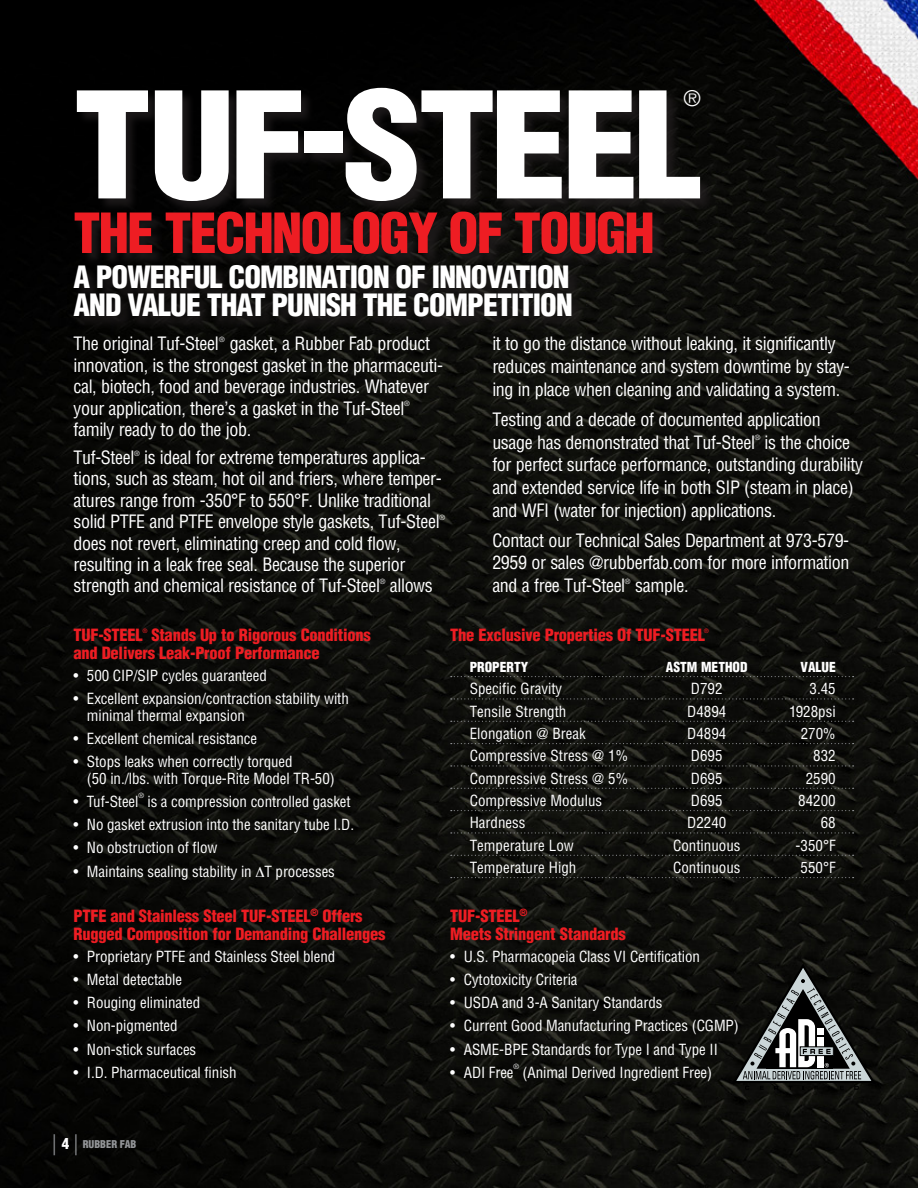
<style>
.page{position:relative;width:918px;height:1188px;background:#fff}
.page>*{position:absolute;margin:0;border:0;box-sizing:border-box;transform-origin:0 0}
.t1{font:900 condensed 144px "Helvetica LT Std";letter-spacing:-.03em;color:#fff;scale:1.08 1}
.t2{font:900 condensed 54px "Helvetica LT Std";letter-spacing:-.03em;color:#ee1d23}
.t3{font:900 condensed 30px/28.5px "Helvetica LT Std";letter-spacing:-.03em;color:#fff;text-align:right}
.t4{font:condensed 21px "Helvetica LT Std";color:#fff}
.t5{font:condensed 18px/21.3px "Helvetica LT Std";letter-spacing:-.02em;color:#fff}
.t6{font:900 condensed 16.5px/18px "Helvetica LT Std";letter-spacing:-.015em;color:#ee1d23}
.t7{font:condensed 15px/16.5px "Helvetica LT Std";letter-spacing:-.005em;color:#fff}
.t8{font:900 condensed 13.5px "Helvetica LT Std";color:#fff}
.t9{font:900 condensed 10.5px "Helvetica LT Std";color:#939598}
.t10{font:condensed 7.05px "Helvetica LT Std";color:#fff}
.t11{font:6.15px "Helvetica LT Std";color:#ee1d23}
.s1{font-weight:400;font-size:21px}
.s2{font-size:15px;color:#fff}
</style>
<div class="page">
<img style="left:0;top:0;width:918px;height:1188px">
<svg style="left:451px;top:676px;width:403px;height:1px"></svg>
<svg style="left:451px;top:698px;width:403px;height:2px"></svg>
<svg style="left:451px;top:721px;width:403px;height:1px"></svg>
<svg style="left:451px;top:743px;width:403px;height:1px"></svg>
<svg style="left:451px;top:765px;width:403px;height:2px"></svg>
<svg style="left:451px;top:788px;width:403px;height:1px"></svg>
<svg style="left:451px;top:810px;width:403px;height:1px"></svg>
<svg style="left:451px;top:832px;width:403px;height:2px"></svg>
<svg style="left:451px;top:855px;width:403px;height:1px"></svg>
<svg style="left:451px;top:877px;width:403px;height:1px"></svg>
<div style="left:74px;top:88px;width:640px;height:243px;background:#231f20;opacity:.75"></div>
<svg style="left:731px;top:963px;width:146px;height:127px;background:#3f4240"></svg>
<svg style="left:256px;top:866px;width:8px;height:11px"></svg>
<h1 class="t1" style="left:73px;top:54px;width:584px">Tuf-steel</h1>
<h2 class="t2" style="left:73px;top:199px;width:583px">The technology of tough</h2>
<h3 class="t3" style="left:73px;top:262px;width:238px">A powerful combinati</h3>
<h3 class="t3" style="left:357px;top:262px;width:143px">on of innovati</h3>
<p class="t4" style="left:684px;top:85px;width:18px">®</p>
<h3 class="t3" style="left:73px;top:262px;width:498px">on<br>and value that punish the competition</h3>
<p class="t5" style="left:73px;top:333px;width:371px">The original Tuf-Steel<sup>®</sup> gasket, a Rubber Fab product innovation, is the strongest gasket in the pharmaceuti&shy;cal, biotech, food and beverage industries. Whatever your application, there’s a gasket in the Tuf-Steel</p>
<p class="t10" style="left:404px;top:399px;width:7px">®</p>
<p class="t5" style="left:73px;top:415px;width:179px;line-height:28px">family ready to do the job.<br>Tuf-Steel</p>
<p class="t10" style="left:134px;top:449px;width:7px">®</p>
<p class="t5" style="left:73px;top:447px;width:370px;text-indent:71px">is ideal for extreme temperatures applica&shy;tions, such as steam, hot oil and friers, where temper&shy;atures range from -350°F to 550°F. Unlike traditional solid PTFE and PTFE envelope style gaskets, Tuf-Steel</p>
<p class="t10" style="left:439px;top:513px;width:7px">®</p>
<p class="t5" style="left:73px;top:532px;width:333px">does not revert, eliminating creep and cold flow, resulting in a leak free seal. Because the superior strength and chemical resistance of Tuf-Steel</p>
<p class="t10" style="left:380px;top:577px;width:7px">®</p>
<p class="t5" style="left:390px;top:575px;width:45px">allows</p>
<p class="t5" style="left:492px;top:332px;width:359px;line-height:22.6px">it to go the distance without leaking, it significantly reduces maintenance and system downtime by stay&shy;ing in place when cleaning and validating a system.</p>
<p class="t5" style="left:492px;top:408px;width:330px;line-height:22.6px">Testing and a decade of documented application usage has demonstrated that Tuf-Steel</p>
<p class="t10" style="left:755px;top:433px;width:7px">®</p>
<p class="t5" style="left:492px;top:431px;width:372px;line-height:22.6px;text-indent:272px">is the choice for perfect surface performance, outstanding durability and extended service life in both SIP (steam in place) and WFI (water for injection) applications.</p>
<p class="t5" style="left:492px;top:529px;width:359px;line-height:22.6px;text-align:justify">Contact our Technical Sales Department at 973-579- 2959 or sales @rubberfab.com for more information and a free Tuf-Steel</p>
<p class="t10" style="left:625px;top:577px;width:7px">®</p>
<p class="t5" style="left:635px;top:575px;width:55px">sample.</p>
<p class="t6" style="left:73px;top:626px;width:299px;text-indent:78px">Stands Up to Rigorous Conditions and Delivers Leak-Proof Performance</p>
<p class="t7" style="left:73px;top:667px;width:195px">• 500 CIP/SIP cycles guaranteed</p>
<p class="t7" style="left:87px;top:690px;width:263px;text-indent:-14px">• Excellent expansion/contraction stability with minimal thermal expansion</p>
<p class="t7" style="left:73px;top:730px;width:185px">• Excellent chemical resistance</p>
<p class="t7" style="left:87px;top:753px;width:249px;text-indent:-14px">• Stops leaks when correctly torqued<br>(50 in./lbs. with Torque-Rite Model TR-50)</p>
<p class="t7" style="left:73px;top:793px;width:67px">• Tuf-Steel</p>
<p class="t10" style="left:138px;top:791px;width:7px">®</p>
<p class="t7" style="left:147px;top:793px;width:205px">is a compression controlled gasket</p>
<p class="t7" style="left:73px;top:816px;width:282px">• No gasket extrusion into the sanitary tube I.D.</p>
<p class="t7" style="left:73px;top:840px;width:146px">• No obstruction of flow</p>
<p class="t7" style="left:73px;top:863px;width:263px">• Maintains sealing stability in T processes</p>
<p class="t6" style="left:73px;top:907px;width:314px">PTFE and Stainless Steel Tuf-Steel<sup>®</sup> Offers<br>Rugged Composition for Demanding Challenges</p>
<p class="t7" style="left:73px;top:948px;width:263px">• Proprietary PTFE and Stainless Steel blend</p>
<p class="t7" style="left:73px;top:971px;width:110px">• Metal detectable</p>
<p class="t7" style="left:73px;top:994px;width:128px">• Rouging eliminated</p>
<p class="t7" style="left:73px;top:1018px;width:106px">• Non-pigmented</p>
<p class="t7" style="left:73px;top:1041px;width:124px">• Non-stick surfaces</p>
<p class="t7" style="left:73px;top:1064px;width:165px">• I.D. Pharmaceutical finish</p>
<p class="t6" style="left:73px;top:626px;width:71px">Tuf-Steel</p>
<p class="t11" style="left:143px;top:627px;width:6px">®</p>
<p class="t9" style="left:52px;top:1137px;width:38px"><span class="s1">|</span><span class="s2">4</span><span class="s1">|</span>RUBBER</p>
<p class="t9" style="left:120px;top:1137px;width:17px">FAB</p>
<p class="t6" style="left:450px;top:626px;width:256px">The Exclusive Properties Of TUf-Steel</p>
<p class="t11" style="left:704px;top:627px;width:6px">®</p>
<p class="t8" style="left:450px;top:659px;width:80px">Property</p>
<p class="t8" style="left:666px;top:659px;width:83px">ASTM Method</p>
<p class="t8" style="left:801px;top:659px;width:37px">Value</p>
<p class="t7" style="left:470px;top:681px;width:94px">Specific Gravity</p>
<p class="t7" style="left:691px;top:681px;width:33px">D792</p>
<p class="t7" style="left:810px;top:681px;width:28px">3.45</p>
<p class="t7" style="left:470px;top:703px;width:98px">Tensile Strength</p>
<p class="t7" style="left:687px;top:703px;width:41px">D4894</p>
<p class="t7" style="left:789px;top:703px;width:48px">1928psi</p>
<p class="t7" style="left:470px;top:725px;width:118px">Elongation @ Break</p>
<p class="t7" style="left:687px;top:725px;width:41px">D4894</p>
<p class="t7" style="left:801px;top:725px;width:36px">270%</p>
<p class="t7" style="left:470px;top:748px;width:160px">Compressive Stress @ 1%</p>
<p class="t7" style="left:691px;top:748px;width:33px">D695</p>
<p class="t7" style="left:813px;top:748px;width:24px">832</p>
<p class="t7" style="left:470px;top:770px;width:160px">Compressive Stress @ 5%</p>
<p class="t7" style="left:691px;top:770px;width:33px">D695</p>
<p class="t7" style="left:806px;top:770px;width:31px">2590</p>
<p class="t7" style="left:470px;top:792px;width:134px">Compressive Modulus</p>
<p class="t7" style="left:691px;top:792px;width:33px">D695</p>
<p class="t7" style="left:798px;top:792px;width:39px">84200</p>
<p class="t7" style="left:470px;top:815px;width:57px">Hardness</p>
<p class="t7" style="left:687px;top:815px;width:41px">D2240</p>
<p class="t7" style="left:821px;top:815px;width:16px">68</p>
<p class="t7" style="left:470px;top:837px;width:106px">Temperature Low</p>
<p class="t7" style="left:673px;top:837px;width:69px">Continuous</p>
<p class="t7" style="left:796px;top:837px;width:42px">-350°F</p>
<p class="t7" style="left:470px;top:859px;width:108px">Temperature High</p>
<p class="t7" style="left:673px;top:859px;width:69px">Continuous</p>
<p class="t7" style="left:801px;top:859px;width:37px">550°F</p>
<p class="t6" style="left:450px;top:907px;width:177px">Tuf-Steel<sup>®<br></sup>Meets Stringent Standards</p>
<p class="t7" style="left:450px;top:948px;width:251px">• U.S. Pharmacopeia Class VI Certification</p>
<p class="t7" style="left:450px;top:971px;width:129px">• Cytotoxicity Criteria</p>
<p class="t7" style="left:450px;top:994px;width:214px">• USDA and 3-A Sanitary Standards</p>
<p class="t7" style="left:450px;top:1018px;width:290px">• Current Good Manufacturing Practices (CGMP)</p>
<p class="t7" style="left:450px;top:1041px;width:269px">• ASME-BPE Standards for Type I and Type II</p>
<p class="t7" style="left:450px;top:1064px;width:65px">• ADI Free</p>
<p class="t10" style="left:514px;top:1062px;width:7px">®</p>
<p class="t7" style="left:523px;top:1064px;width:191px">(Animal Derived Ingredient Free)</p>
</div>
